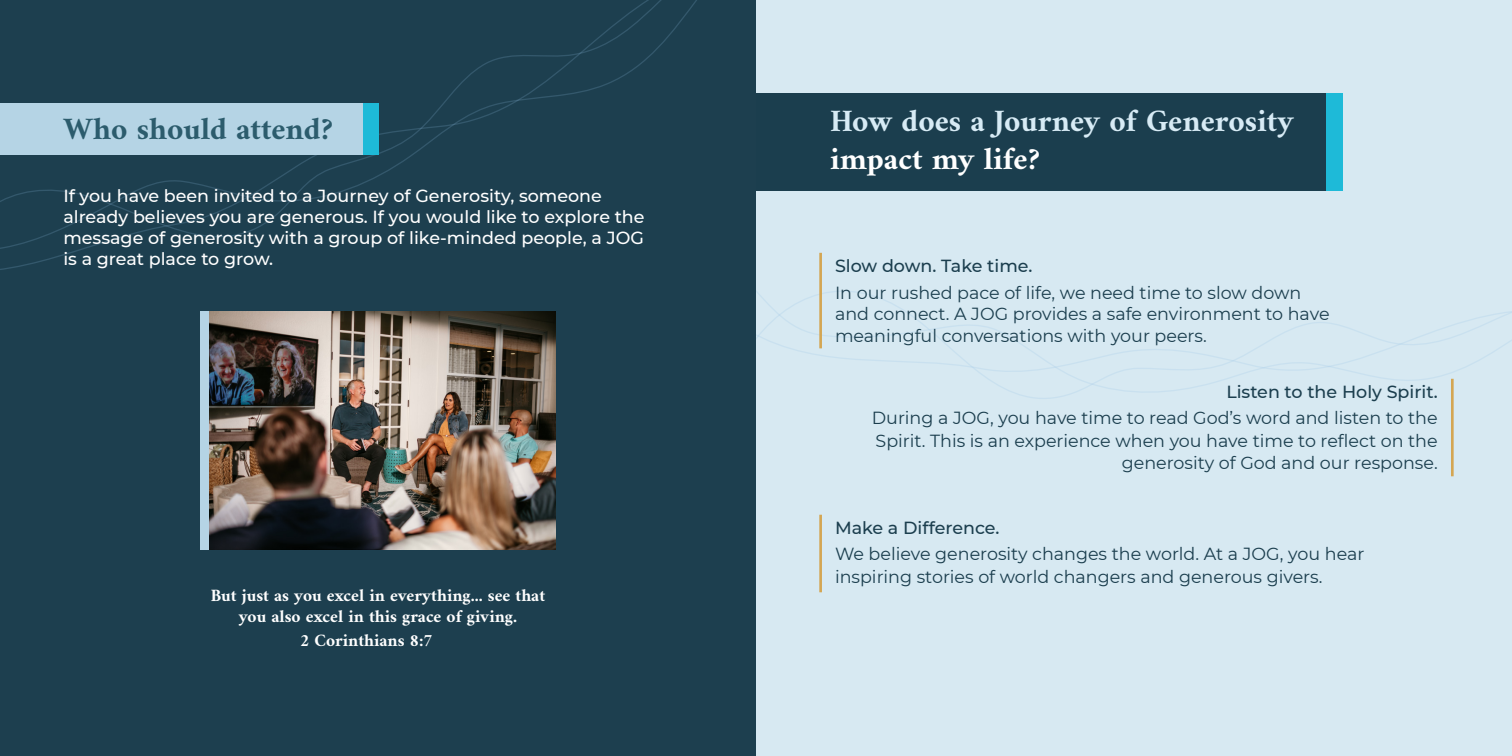
<style>
.page{position:relative;width:1512px;height:756px;background:#fff}
.page>*{position:absolute;margin:0;border:0;box-sizing:border-box;transform-origin:0 0}
.Paragraphs{font:700 31.5px "Amiri";color:#d7ebf5}
.Paragraphs-2{font:700 31.5px "Amiri";color:#2c5c6d}
.Paragraphs-3{font:700 31.5px "Amiri";color:#fff}
.Paragraphs-4{font:17.5px/22.6px "Montserrat";color:#1b3e4e}
.Paragraphs-5{font:500 17.5px/21px "Montserrat";color:#fff}
.Paragraphs-6{font:700 17.5px/21px "Amiri";color:#fff;text-align:center}
.Paragraphs-7{font:500 17.5px "Montserrat";color:#1b3e4e}
</style>
<div class="page">
<div style="left:756px;top:0;width:756px;height:756px;background:#d7e9f2"></div>
<svg style="left:756px;top:291px;width:756px;height:108px"></svg>
<hr style="left:819px;top:253px;width:3px;height:95px;background:#d4a653">
<hr style="left:819px;top:515px;width:3px;height:77px;background:#d4a653">
<hr style="left:1451px;top:379px;width:3px;height:97px;background:#d4a653">
<div style="left:756px;top:93px;width:571px;height:98px;background:#1b3e4e"></div>
<div style="left:1327px;top:93px;width:16px;height:98px;background:#1ebad8"></div>
<div style="left:0;top:0;width:756px;height:756px;background:#1d3f4f"></div>
<svg style="left:0;top:0;width:697px;height:270px"></svg>
<div style="left:0;top:103px;width:363px;height:52px;background:#b5d4e5"></div>
<div style="left:363px;top:103px;width:15px;height:52px;background:#1ebad8"></div>
<img style="left:209px;top:311px;width:347px;height:238px">
<div style="left:200px;top:311px;width:9px;height:238px;background:#b5d4e5"></div>
<p class="Paragraphs-2" style="left:63px;top:109px;width:271px">Who should attend?</p>
<p class="Paragraphs-5" style="left:63px;top:184px;width:583px">If you have been invited to a Journey of Generosity, someone already believes you are generous. If you would like to explore the message of generosity with a group of like-minded people, a JOG is a great place to grow.</p>
<p class="Paragraphs-6" style="left:211px;top:584px;width:336px">But just as you excel in everything... see that you also excel in this grace of giving.</p>
<p class="Paragraphs-6" style="left:300px;top:630px;width:134px">2 Corinthians 8:7</p>
<p class="Paragraphs" style="left:830px;top:101px;width:465px">How does a Journey of Generosity</p>
<p class="Paragraphs-3" style="left:830px;top:139px;width:211px">impact my life?</p>
<p class="Paragraphs-7" style="left:835px;top:254px;width:199px">Slow down. Take time.</p>
<p class="Paragraphs-4" style="left:835px;top:281px;width:496px;line-height:21.7px">In our rushed pace of life, we need time to slow down and connect. A JOG provides a safe environment to have meaningful conversations with your peers.</p>
<p class="Paragraphs-7" style="left:1226px;top:379px;width:213px">Listen to the Holy Spirit.</p>
<p class="Paragraphs-4" style="left:872px;top:406px;width:567px;text-align:right">During a JOG, you have time to read God’s word and listen to the<br>Spirit. This is an experience when you have time to reflect on the generosity of God and our response.</p>
<p class="Paragraphs-7" style="left:835px;top:515px;width:166px">Make a Difference.</p>
<p class="Paragraphs-4" style="left:835px;top:542px;width:531px">We believe generosity changes the world. At a JOG, you hear inspiring stories of world changers and generous givers.</p>
</div>
